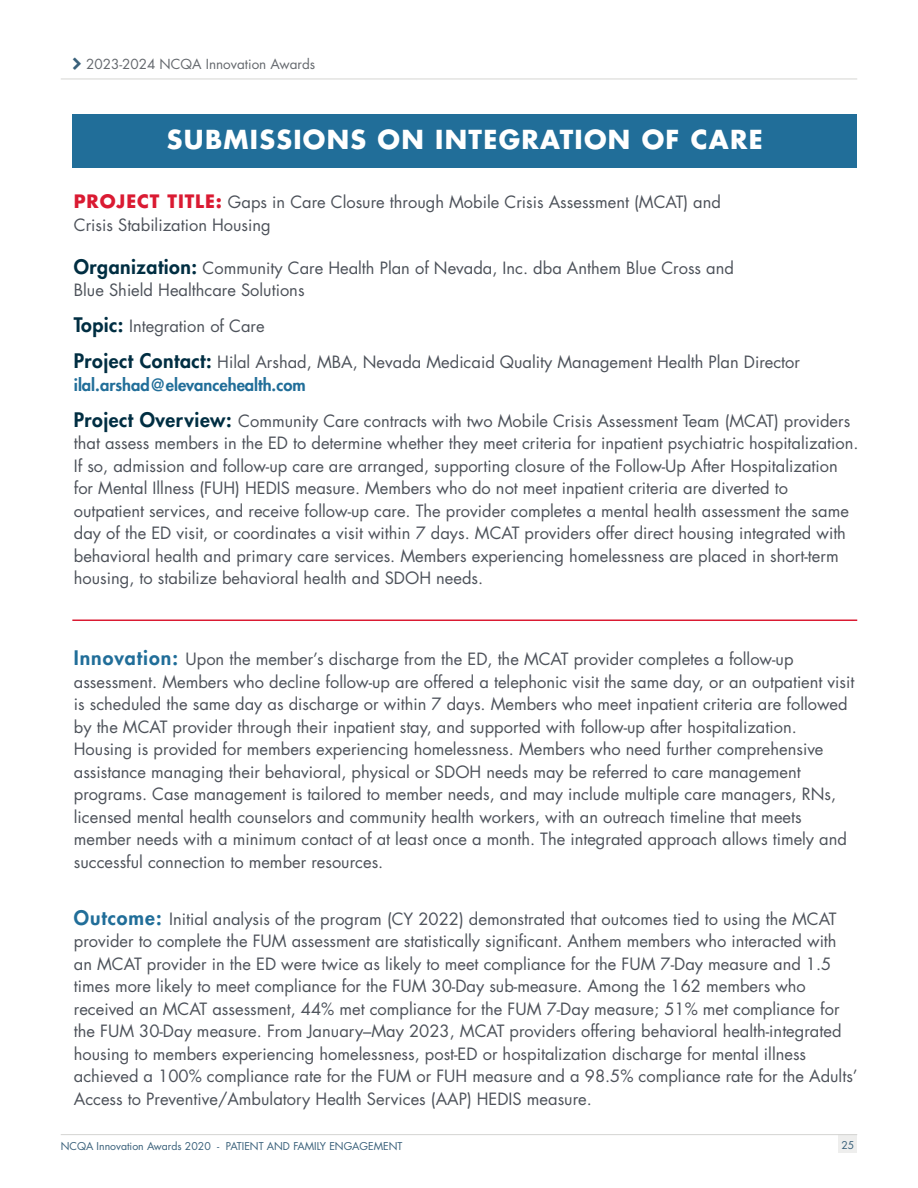
<style>
.page{position:relative;width:918px;height:1188px;background:#fff}
.page>*{position:absolute;margin:0;border:0;box-sizing:border-box;transform-origin:0 0}
.t1{font:700 25.5px "Futura Std";letter-spacing:.05em;color:#fff}
.t2{font:16.5px/22.5px "Futura Std";color:#4d525a}
.t3{font:800 16.5px "Futura Std";color:#216e99}
.t4{font:13.5px "Futura Std";color:#65696e}
.t5{font:10.5px "Futura Std";color:#39607a}
.s1{font-weight:700;font-size:18px;color:#da1a32}
.s2{font-weight:800;font-size:19.5px;color:#002e42}
.s3{font-weight:800;font-size:19.5px;color:#216e99}
</style>
<div class="page">
<div style="left:839px;top:1135px;width:18px;height:18px;background:#eeeeed"></div>
<hr style="left:61px;top:1134px;width:796px;height:1px;background:#d5d5d2">
<hr style="left:61px;top:79px;width:796px;height:1px;background:#d5d5d2">
<hr style="left:72px;top:620px;width:785px;height:1px;background:#da1a32">
<div style="left:72px;top:114px;width:785px;height:54px;background:#216e99"></div>
<p class="t4" style="left:86px;top:56px;width:231px">2023-2024 NCQA Innovation Awards</p>
<h2 class="t1" style="left:167px;top:123px;width:597px">SUBMISSIONS ON INTEGRATION OF CARE</h2>
<p class="t2" style="left:74px;top:191px;width:649px"><span class="s1">PROJECT TITLE:</span> Gaps in Care Closure through Mobile Crisis Assessment (MCAT) and<br>Crisis Stabilization Housing</p>
<p class="t2" style="left:74px;top:256px;width:662px"><span class="s2">Organization:</span> Community Care Health Plan of Nevada, Inc. dba Anthem Blue Cross and<br>Blue Shield Healthcare Solutions</p>
<p class="t2" style="left:74px;top:315px;width:192px"><span class="s2">Topic:</span> Integration of Care</p>
<p class="t2" style="left:74px;top:351px;width:728px"><span class="s2">Project Contact:</span> Hilal Arshad, MBA, Nevada Medicaid Quality Management Health Plan Director</p>
<p class="t3" style="left:74px;top:374px;width:233px">ilal.arshad@elevancehealth.com</p>
<p class="t2" style="left:74px;top:409px;width:783px"><span class="s2">Project Overview:</span> Community Care contracts with two Mobile Crisis Assessment Team (MCAT) providers that assess members in the ED to determine whether they meet criteria for inpatient psychiatric hospitalization.<br>If so, admission and follow-up care are arranged, supporting closure of the Follow-Up After Hospitalization for Mental Illness (FUH) HEDIS measure. Members who do not meet inpatient criteria are diverted to outpatient services, and receive follow-up care. The provider completes a mental health assessment the same day of the ED visit, or coordinates a visit within 7 days. MCAT providers offer direct housing integrated with behavioral health and primary care services. Members experiencing homelessness are placed in short-term housing, to stabilize behavioral health and SDOH needs.</p>
<p class="t2" style="left:74px;top:648px;width:782px"><span class="s3">Innovation:</span> Upon the member’s discharge from the ED, the MCAT provider completes a follow-up assessment. Members who decline follow-up are offered a telephonic visit the same day, or an outpatient visit is scheduled the same day as discharge or within 7 days. Members who meet inpatient criteria are followed by the MCAT provider through their inpatient stay, and supported with follow-up after hospitalization.<br>Housing is provided for members experiencing homelessness. Members who need further comprehensive assistance managing their behavioral, physical or SDOH needs may be referred to care management programs. Case management is tailored to member needs, and may include multiple care managers, RNs, licensed mental health counselors and community health workers, with an outreach timeline that meets member needs with a minimum contact of at least once a month. The integrated approach allows timely and successful connection to member resources.</p>
<p class="t2" style="left:74px;top:907px;width:785px"><span class="s3">Outcome:</span> Initial analysis of the program (CY 2022) demonstrated that outcomes tied to using the MCAT provider to complete the FUM assessment are statistically significant. Anthem members who interacted with an MCAT provider in the ED were twice as likely to meet compliance for the FUM 7-Day measure and 1.5 times more likely to meet compliance for the FUM 30-Day sub-measure. Among the 162 members who received an MCAT assessment, 44% met compliance for the FUM 7-Day measure; 51% met compliance for the FUM 30-Day measure. From January–May 2023, MCAT providers offering behavioral health-integrated housing to members experiencing homelessness, post-ED or hospitalization discharge for mental illness achieved a 100% compliance rate for the FUM or FUH measure and a 98.5% compliance rate for the Adults’ Access to Preventive/Ambulatory Health Services (AAP) HEDIS measure.</p>
<p class="t5" style="left:61px;top:1139px;width:343px">NCQA Innovation Awards 2020 - PATIENT AND FAMILY ENGAGEMENT</p>
<p class="t5" style="left:842px;top:1138px;width:14px">25</p>
</div>
